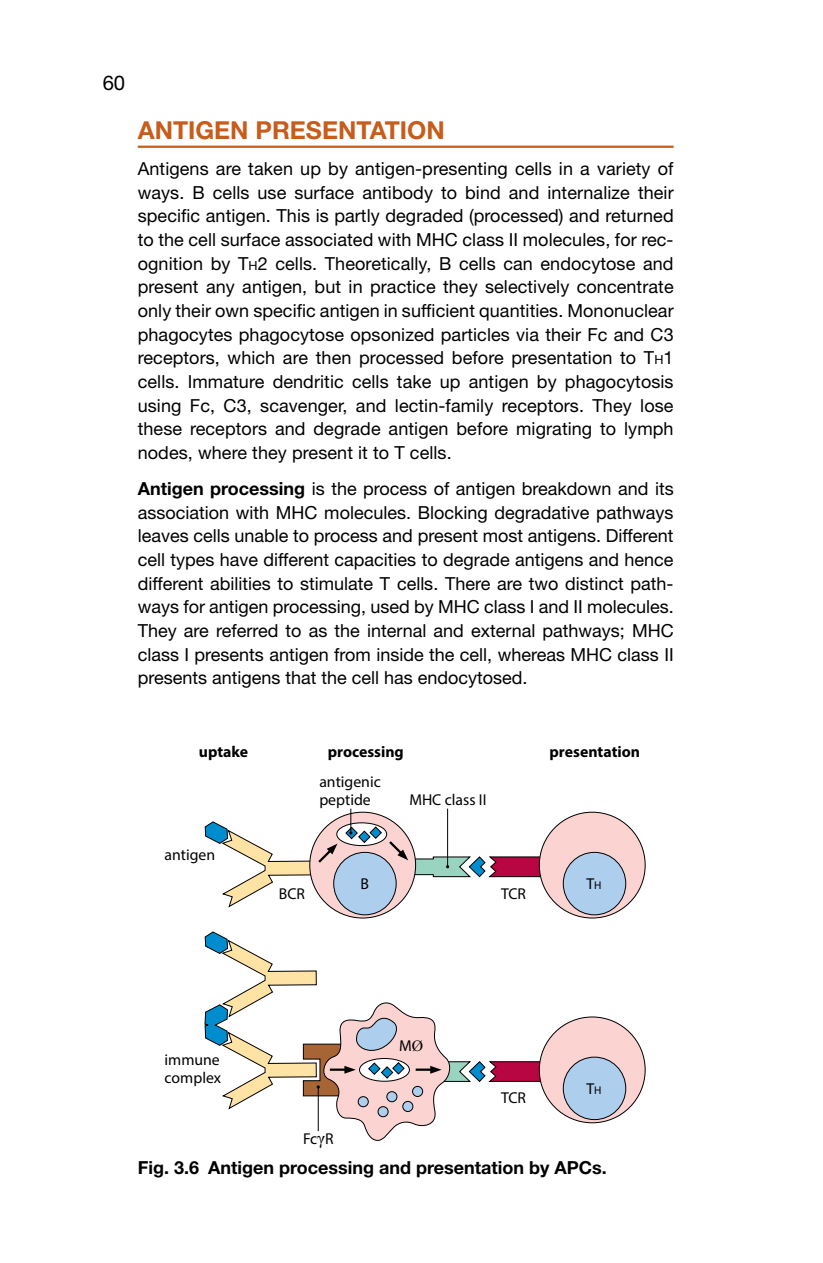
<style>
.page{position:relative;width:823px;height:1263px;background:#fff}
.page>*{position:absolute;margin:0;border:0;box-sizing:border-box;transform-origin:0 0}
._1{font:700 24.75px "Helvetica Neue LT Std";color:#c85c1a}
.t1{font:20.25px "Helvetica Neue LT Std";color:#000}
.T1{font:18px/23.6px "Helvetica Neue LT Std";letter-spacing:.005em;color:#000;text-align:justify}
.T{font:18px/23.6px "Helvetica Neue LT Std";color:#000;text-align:justify}
.FC{font:700 18px "Helvetica Neue LT Std";color:#000}
.graphic{font:15.75px/18px "Myriad Pro";color:#000}
.graphic-2{font:700 15.75px "Myriad Pro";color:#000}
.s1{font-size:12.6px}
.s2{font-weight:700}
.s3{font-size:11.25px}
.s4{font-family:"Times New Roman";font-size:18px}
.s5{font-family:"Times New Roman"}
</style>
<div class="page">
<hr style="left:138px;top:146px;width:535px;height:2px;background:#c85c1a">
<svg style="left:310px;top:812px;width:105px;height:106px"></svg>
<div style="left:334px;top:852px;width:62px;height:63px;background:#adceec;border-radius:50%"></div>
<svg style="left:337px;top:823px;width:50px;height:22px"></svg>
<div style="left:336px;top:822px;width:51px;height:24px;border:1px solid #000;border-radius:50%"></div>
<svg style="left:205px;top:821px;width:132px;height:86px"></svg>
<div style="left:539px;top:812px;width:106px;height:106px;background:#fbd4d2;border-radius:50%"></div>
<div style="left:563px;top:852px;width:63px;height:63px;background:#adceec;border-radius:50%"></div>
<div style="left:563px;top:852px;width:63px;height:63px;border:1px solid #000;border-radius:50%"></div>
<div style="left:539px;top:1017px;width:106px;height:106px;background:#fbd4d2;border-radius:50%"></div>
<div style="left:563px;top:1057px;width:63px;height:62px;background:#adceec;border-radius:50%"></div>
<div style="left:563px;top:1057px;width:63px;height:63px;border:1px solid #000;border-radius:50%"></div>
<svg style="left:345px;top:809px;width:199px;height:68px"></svg>
<svg style="left:204px;top:931px;width:340px;height:210px"></svg>
<p class="t1" style="left:103px;top:71px;width:24px">60</p>
<p class="_1" style="left:138px;top:115px;width:309px">ANTIGEN PRESENTATION</p>
<p class="T1" style="left:138px;top:157px;width:537px">Antigens are taken up by antigen-presenting cells in a variety of ways. B cells use surface antibody to bind and internalize their specific antigen. This is partly degraded (processed) and returned to the cell surface associated with MHC class II molecules, for rec&shy;ognition by T<span class="s1">h</span>2 cells. Theoretically, B cells can endocytose and present any antigen, but in practice they selectively concentrate only their own specific antigen in sufficient quantities. Mononuclear phagocytes phagocytose opsonized particles via their Fc and C3 receptors, which are then processed before presentation to T<span class="s1">h</span>1 cells. Immature dendritic cells take up antigen by phagocytosis using Fc, C3, scavenger, and lectin-family receptors. They lose these receptors and degrade antigen before migrating to lymph nodes, where they present it to T cells.</p>
<p class="T" style="left:138px;top:477px;width:537px"><span class="s2">Antigen processing</span> is the process of antigen breakdown and its association with MHC molecules. Blocking degradative pathways leaves cells unable to process and present most antigens. Different cell types have different capacities to degrade antigens and hence different abilities to stimulate T cells. There are two distinct path&shy;ways for antigen processing, used by MHC class I and II molecules.<br>They are referred to as the internal and external pathways; MHC class I presents antigen from inside the cell, whereas MHC class II presents antigens that the cell has endocytosed.</p>
<p class="graphic-2" style="left:199px;top:741px;width:51px">uptake</p>
<p class="graphic-2" style="left:328px;top:741px;width:78px">processing</p>
<p class="graphic-2" style="left:549px;top:741px;width:92px">presentation</p>
<p class="graphic" style="left:165px;top:846px;width:52px">antigen</p>
<p class="graphic" style="left:319px;top:772px;width:63px">antigenic peptide</p>
<p class="graphic" style="left:409px;top:790px;width:79px">MHC class II</p>
<p class="graphic" style="left:360px;top:874px;width:10px">B</p>
<p class="graphic" style="left:586px;top:874px;width:17px">T<span class="s3">H</span></p>
<p class="graphic" style="left:279px;top:884px;width:28px">BCR</p>
<p class="graphic" style="left:501px;top:884px;width:27px">TCR</p>
<p class="graphic" style="left:165px;top:1051px;width:58px">immune complex</p>
<p class="graphic" style="left:303px;top:1129px;width:32px">Fc<span class="s4">γ</span>R</p>
<p class="graphic" style="left:399px;top:1036px;width:26px">M<span class="s5">Ø</span></p>
<p class="graphic" style="left:501px;top:1088px;width:27px">TCR</p>
<p class="graphic" style="left:586px;top:1079px;width:17px">T<span class="s3">H</span></p>
<p class="FC" style="left:138px;top:1156px;width:471px">Fig. 3.6 Antigen processing and presentation by APCs.</p>
</div>
